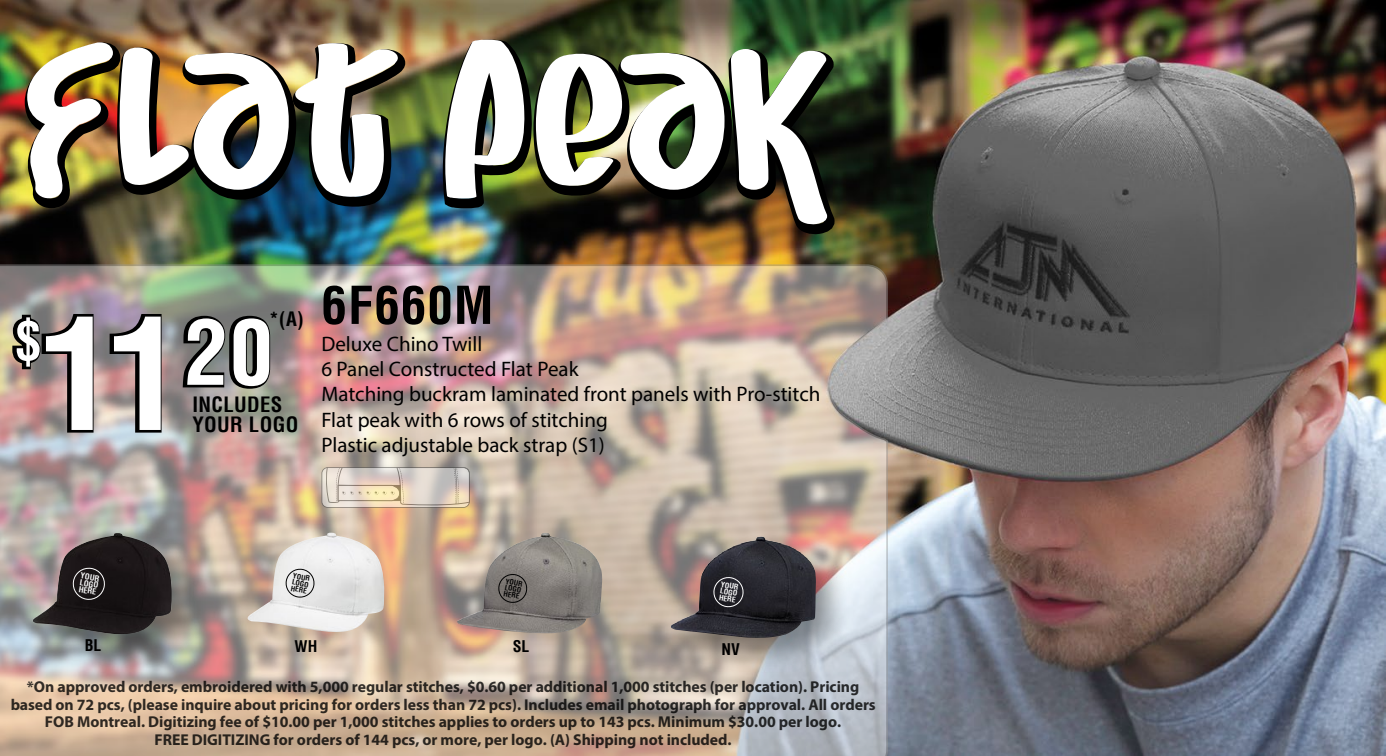
<style>
.page{position:relative;width:1386px;height:756px;background:#fff}
.page>*{position:absolute;margin:0;border:0;box-sizing:border-box;transform-origin:0 0}
.t1{font:700 condensed 151.2px "Helvetica";color:#fff}
.t2{font:700 condensed 53.2px "Helvetica";color:#fff}
.t3{font:700 condensed 50.93px "Helvetica";letter-spacing:.02em;color:#000}
.t4{font:21px/25.2px "Myriad Pro";color:#000}
.t5{font:700 condensed 20.65px/19.6px "Helvetica";letter-spacing:.02em;color:#000}
.t6{font:700 condensed 19.43px "Helvetica";color:#000}
.t7{font:700 15.75px/17.5px "Myriad Pro";letter-spacing:-.005em;color:#000;text-align:center}
.t8{font:700 condensed 15.75px "Helvetica";color:#000}
.t9{font:700 condensed 8.05px/7px "Helvetica";color:#fff;text-align:justify}
.t10{font:700 condensed 7.52px/6.5px "Helvetica";color:#fff;text-align:justify}
.t11{font:700 condensed 7.17px/6.3px "Helvetica";color:#000;text-align:justify}
</style>
<div class="page">
<img style="left:0;top:0;width:1386px;height:756px">
<img style="left:0;top:264px;width:888px;height:492px">
<img style="left:20px;top:37px;width:392px;height:179px">
<img style="left:438px;top:34px;width:404px;height:207px">
<svg style="left:321px;top:467px;width:149px;height:41px;background:#d6cabb"></svg>
<img style="left:7px;top:488px;width:217px;height:219px">
<img style="left:32px;top:533px;width:142px;height:102px">
<svg style="left:72px;top:567px;width:34px;height:34px"></svg>
<img style="left:655px;top:519px;width:205px;height:163px">
<img style="left:670px;top:536px;width:146px;height:102px">
<svg style="left:713px;top:577px;width:31px;height:31px"></svg>
<img style="left:247px;top:533px;width:138px;height:99px">
<svg style="left:285px;top:568px;width:30px;height:30px"></svg>
<img style="left:457px;top:533px;width:146px;height:101px">
<svg style="left:498px;top:573px;width:30px;height:31px"></svg>
<svg style="left:8px;top:311px;width:88px;height:124px;background:#877370"></svg>
<svg style="left:107px;top:311px;width:57px;height:124px;background:#8b7c7f"></svg>
<svg style="left:180px;top:312px;width:93px;height:80px;background:#51524f"></svg>
<p class="t6" style="left:269px;top:306px;width:36px">*(A)</p>
<h2 class="t2" style="left:15px;top:307px;width:28px">$</h2>
<h1 class="t1" style="left:39px;top:280px;width:236px">11<sup>20</sup></h1>
<h3 class="t5" style="left:192px;top:395px;width:108px">INCLUDES<br>YOUR LOGO</h3>
<h3 class="t3" style="left:321px;top:273px;width:174px">6F660M</h3>
<h3 class="t4" style="left:321px;top:331px;width:501px">Deluxe Chino Twill<br>6 Panel Constructed Flat Peak<br>Matching buckram laminated front panels with Pro-stitch Flat peak with 6 rows of stitching<br>Plastic adjustable back strap (S1)</h3>
<p class="t9" style="left:81px;top:572px;width:21px;rotate:9deg">YOUR LOGO HERE</p>
<p class="t11" style="left:294px;top:573px;width:19px;rotate:10deg">YOUR LOGO HERE</p>
<p class="t11" style="left:506px;top:578px;width:19px;rotate:10deg">YOUR LOGO HERE</p>
<p class="t10" style="left:721px;top:581px;width:19px;rotate:9deg">YOUR LOGO HERE</p>
<p class="t8" style="left:85px;top:635px;width:18px">BL</p>
<p class="t8" style="left:295px;top:636px;width:24px">WH</p>
<p class="t8" style="left:513px;top:636px;width:18px">SL</p>
<p class="t8" style="left:722px;top:639px;width:20px">NV</p>
<p class="t7" style="left:10px;top:678px;width:867px">*On approved orders, embroidered with 5,000 regular stitches, $0.60 per additional 1,000 stitches (per location). Pricing based on 72 pcs, (please inquire about pricing for orders less than 72 pcs). Includes email photograph for approval. All orders FOB Montreal. Digitizing fee of $10.00 per 1,000 stitches applies to orders up to 143 pcs. Minimum $30.00 per logo.<br>FREE DIGITIZING for orders of 144 pcs, or more, per logo. (A) Shipping not included.</p>
</div>
